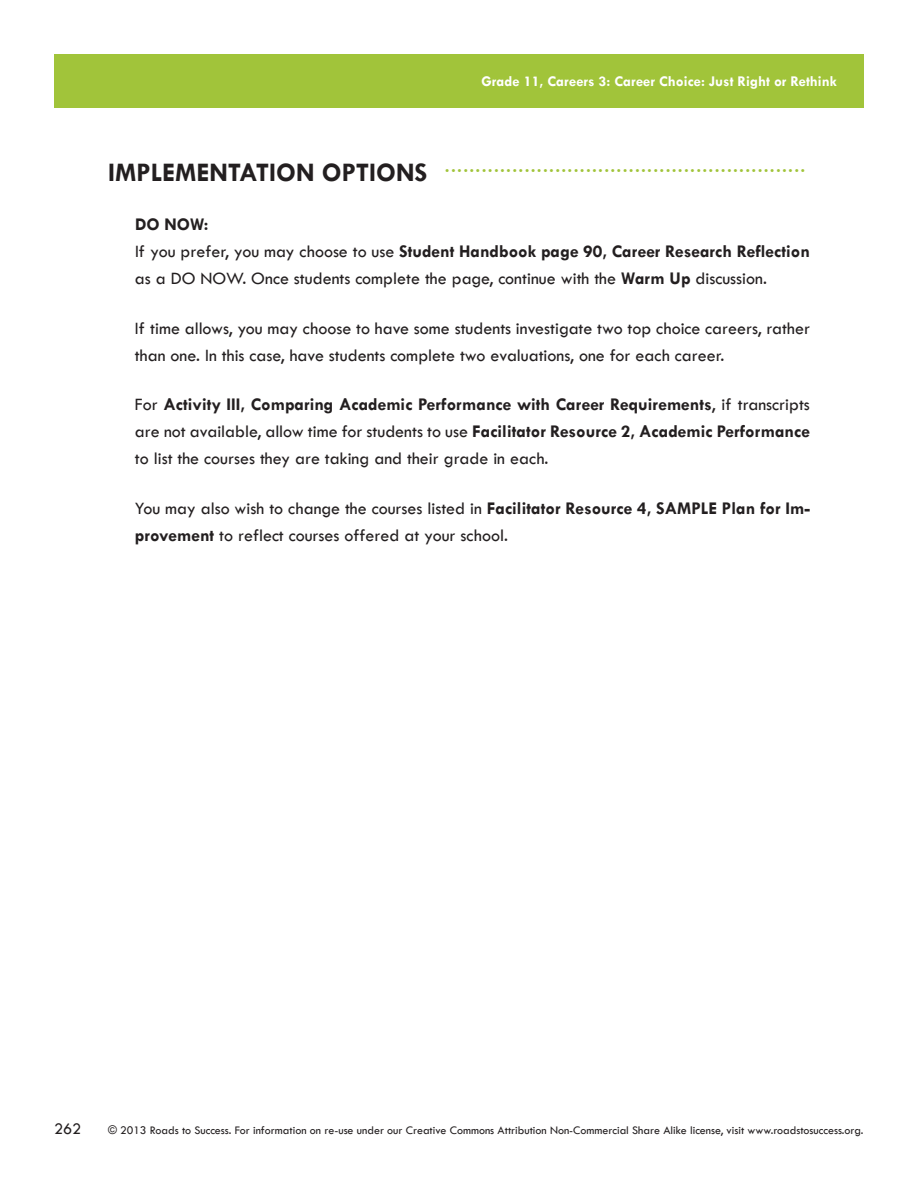
<style>
.page{position:relative;width:918px;height:1188px;background:#fff}
.page>*{position:absolute;margin:0;border:0;box-sizing:border-box;transform-origin:0 0}
.LO_Head1{font:700 18.75px "Tw Cen";color:#a1c43a}
.LO_Text{font:500 18px/27px "Tw Cen";color:#231f20}
.LO_TextFirst{font:500 18px/27px "Tw Cen";color:#231f20}
.LO_TextFirst-2{font:700 18px "Tw Cen";color:#231f20}
.Lesson_Front_Page_Te{font:500 16.5px "Tw Cen";color:#231f20}
.t1{font:700 15px "Tw Cen";color:#fff}
.t2{font:500 12px "Tw Cen";color:#231f20}
.s1{font-size:27px;color:#231f20}
.s2{font-weight:700}
</style>
<div class="page">
<div style="left:54px;top:54px;width:810px;height:54px;background:#a1c43a"></div>
<p class="t1" style="left:481px;top:72px;width:357px">Grade 11, Careers 3: Career Choice: Just Right or Rethink</p>
<p class="t1" style="left:595px;top:72px;width:244px">Grade 11, Careers 1: Interest Inventory</p>
<p class="LO_Head1" style="left:108px;top:155px;width:699px"><span class="s1">IMPLEMENTATION OPTIONS</span> ...........................................................</p>
<p class="LO_TextFirst-2" style="left:135px;top:214px;width:75px">DO NOW:</p>
<p class="LO_TextFirst" style="left:135px;top:238px;width:677px">If you prefer, you may choose to use <span class="s2">Student Handbook page 90, Career Research Reflection </span>as a DO NOW. Once students complete the page, continue with the <span class="s2">Warm Up</span> discussion.</p>
<p class="LO_Text" style="left:135px;top:314px;width:676px">If time allows, you may choose to have some students investigate two top choice careers, rather than one. In this case, have students complete two evaluations, one for each career.</p>
<p class="LO_Text" style="left:135px;top:391px;width:677px;text-align:justify">For <span class="s2">Activity III, Comparing Academic Performance with Career Requirements</span>, if transcripts are not available, allow time for students to use <span class="s2">Facilitator Resource 2, Academic Performance </span>to list the courses they are taking and their grade in each.</p>
<p class="LO_Text" style="left:135px;top:494px;width:677px">You may also wish to change the courses listed in <span class="s2">Facilitator Resource 4, SAMPLE Plan for Im&shy;provement</span> to reflect courses offered at your school.</p>
<p class="Lesson_Front_Page_Te" style="left:54px;top:1119px;width:29px">262</p>
<p class="t2" style="left:108px;top:1123px;width:757px">© 2013 Roads to Success. For information on re-use under our Creative Commons Attribution Non-Commercial Share Alike license, visit www.roadstosuccess.org.</p>
</div>
